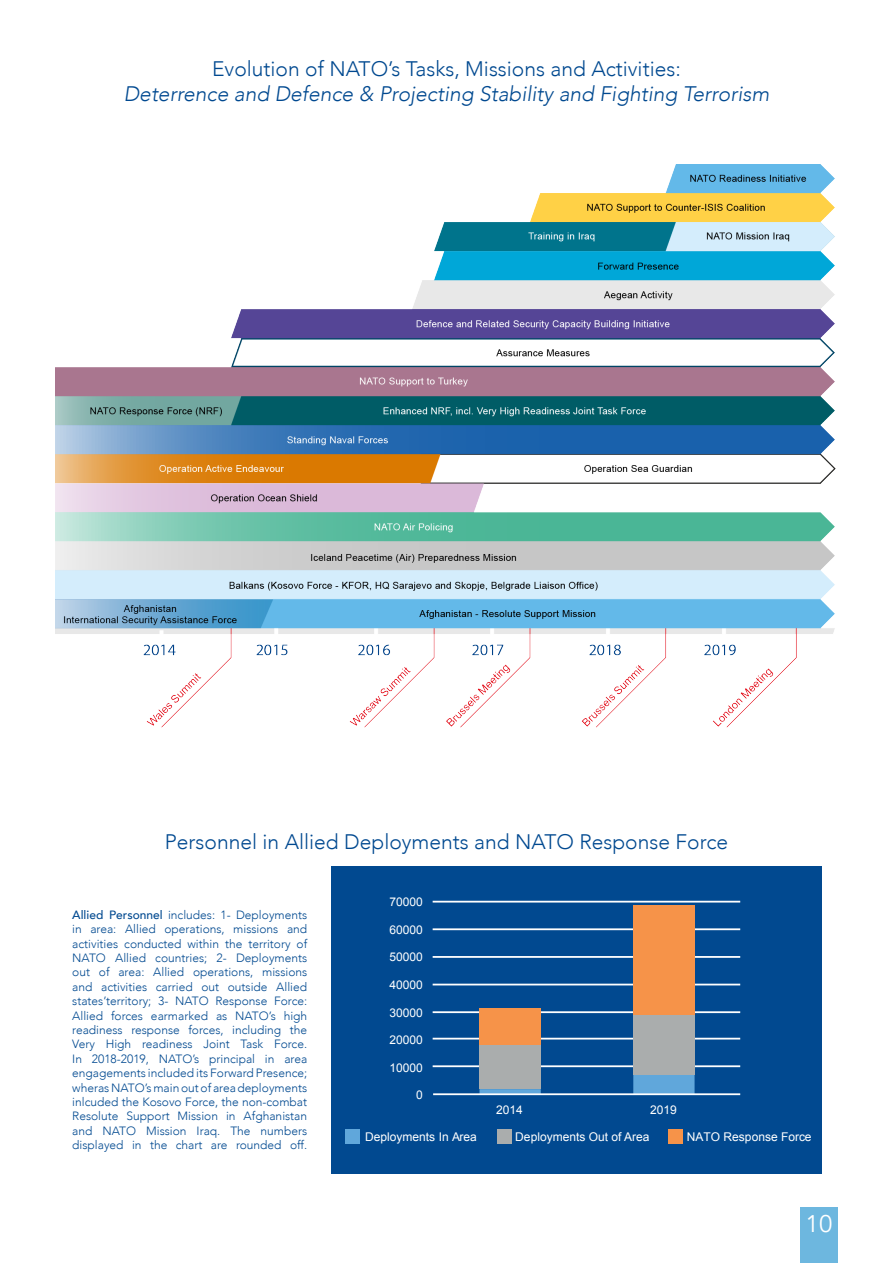
<style>
.page{position:relative;width:893px;height:1263px;background:#fff}
.page>*{position:absolute;margin:0;border:0;box-sizing:border-box;transform-origin:0 0}
.t1{font:24px "Avenir";color:#fff}
.Chart_Title{font:300 21px "Avenir";color:#014990}
.Chart_Title-2{font:italic 300 21px "Avenir";color:#014990}
.Chart_Title-3{font:300 12px/14.4px "Avenir";color:#014990;text-align:justify}
.t2{font:12px "Arial";color:#fff}
.s1{font-weight:500}
</style>
<div class="page">
<div style="left:800px;top:1208px;width:38px;height:55px;background:#6db7df"></div>
<img style="left:55px;top:164px;width:781px;height:564px">
<div style="left:332px;top:866px;width:490px;height:308px;background:#014990"></div>
<hr style="left:433px;top:901px;width:307px;height:1px;background:#fff">
<hr style="left:433px;top:928px;width:307px;height:2px;background:#fff">
<hr style="left:433px;top:956px;width:307px;height:2px;background:#fff">
<hr style="left:433px;top:984px;width:307px;height:1px;background:#fff">
<hr style="left:433px;top:1011px;width:307px;height:2px;background:#fff">
<hr style="left:433px;top:1038px;width:307px;height:1px;background:#fff">
<hr style="left:433px;top:1065px;width:307px;height:2px;background:#fff">
<svg style="left:479px;top:1075px;width:216px;height:18px"></svg>
<div style="left:633px;top:1014px;width:62px;height:61px;background:#aaadad"></div>
<div style="left:479px;top:1045px;width:62px;height:44px;background:#aaadad"></div>
<div style="left:633px;top:905px;width:62px;height:109px;background:#f69349"></div>
<div style="left:479px;top:1008px;width:62px;height:37px;background:#f69349"></div>
<hr style="left:433px;top:1093px;width:307px;height:2px;background:#fff">
<div style="left:345px;top:1129px;width:15px;height:15px;background:#60a7db"></div>
<div style="left:497px;top:1129px;width:14px;height:15px;background:#aaadad"></div>
<div style="left:668px;top:1129px;width:15px;height:15px;background:#f69349"></div>
<p class="Chart_Title" style="left:212px;top:57px;width:470px">Evolution of NATO’s Tasks, Missions and Activities:</p>
<p class="Chart_Title-2" style="left:124px;top:82px;width:647px">Deterrence and Defence &amp; Projecting Stability and Fighting Terrorism</p>
<p class="Chart_Title" style="left:165px;top:829px;width:565px">Personnel in Allied Deployments and NATO Response Force</p>
<p class="Chart_Title-3" style="left:72px;top:907px;width:236px"><span class="s1">Allied Personnel</span> includes: 1- Deployments in area: Allied operations, missions and activities conducted within the territory of NATO Allied countries; 2- Deployments out of area: Allied operations, missions and activities carried out outside Allied states’territory; 3- NATO Response Force:<br>Allied forces earmarked as NATO’s high readiness response forces, including the Very High readiness Joint Task Force.</p>
<p class="Chart_Title-3" style="left:72px;top:1051px;width:236px">In 2018-2019, NATO’s principal in area engagements included its Forward Presence; wheras NATO’s main out of area deployments inlcuded the Kosovo Force, the non-combat Resolute Support Mission in Afghanistan and NATO Mission Iraq. The numbers displayed in the chart are rounded off.</p>
<p class="t2" style="left:389px;top:894px;width:35px">70000</p>
<p class="t2" style="left:389px;top:922px;width:35px">60000</p>
<p class="t2" style="left:389px;top:949px;width:35px">50000</p>
<p class="t2" style="left:389px;top:977px;width:35px">40000</p>
<p class="t2" style="left:389px;top:1004px;width:35px">30000</p>
<p class="t2" style="left:389px;top:1032px;width:35px">20000</p>
<p class="t2" style="left:389px;top:1059px;width:35px">10000</p>
<p class="t2" style="left:416px;top:1087px;width:8px">0</p>
<p class="t2" style="left:496px;top:1101px;width:28px">2014</p>
<p class="t2" style="left:650px;top:1101px;width:28px">2019</p>
<p class="t2" style="left:365px;top:1129px;width:113px">Deployments In Area</p>
<p class="t2" style="left:515px;top:1129px;width:136px">Deployments Out of Area</p>
<p class="t2" style="left:687px;top:1129px;width:126px">NATO Response Force</p>
<h1 class="t1" style="left:806px;top:1209px;width:28px">10</h1>
</div>
